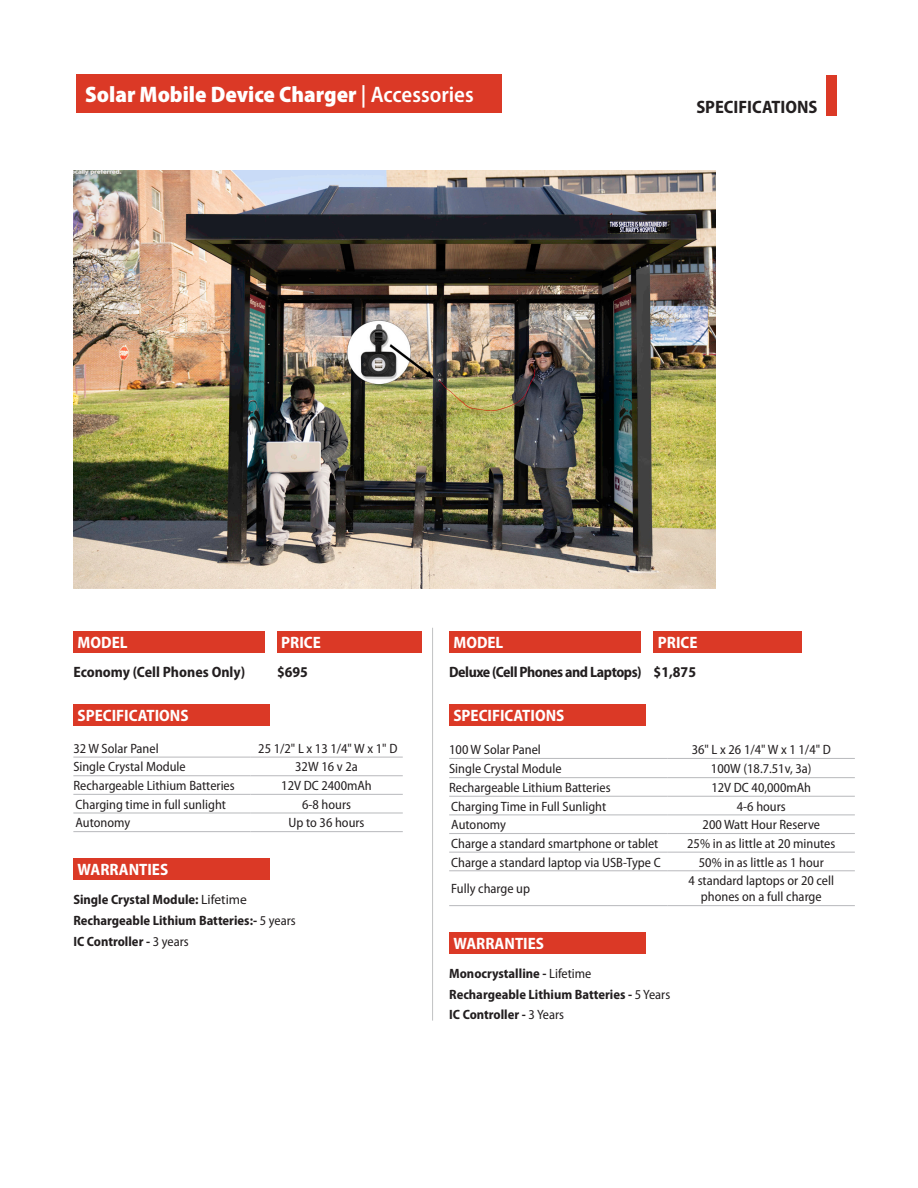
<style>
.page{position:relative;width:918px;height:1188px;background:#fff}
.page>*{position:absolute;margin:0;border:0;box-sizing:border-box;transform-origin:0 0}
.Green_Bar_TITLE_nested{font:900 semi-condensed 22.5px "Myriad Pro";color:#fff}
.t1{font:700 semi-condensed 18px "Myriad Pro";color:#231f20}
.Green_Box_tab__46_214mm{font:700 semi-condensed 16.5px "Myriad Pro";color:#fff}
.Green_Box_sorter_tab{font:700 semi-condensed 16.5px "Myriad Pro";color:#fff}
.Item_List_Warranty_Nested{font:700 semi-condensed 15px "Myriad Pro";letter-spacing:-.02em;color:#231f20}
.Item_List_Warranty_Nested-2{font:700 semi-condensed 15px "Myriad Pro";color:#231f20}
.t2{font:semi-condensed 13.5px/16.2px "Myriad Pro";color:#231f20;text-align:center}
.Item_List_Warranty_Nested-3{font:700 semi-condensed 13.5px "Myriad Pro";color:#231f20}
.s1{font-weight:600}
.s2{font-weight:400;font-stretch:normal}
.s3{font-weight:400}
</style>
<div class="page">
<img style="left:73px;top:171px;width:642px;height:418px">
<hr style="left:432px;top:628px;width:1px;height:393px;background:#c1c2c4">
<div style="left:449px;top:932px;width:197px;height:21px;background:#db3926"></div>
<div style="left:654px;top:631px;width:148px;height:22px;background:#db3926"></div>
<div style="left:449px;top:631px;width:192px;height:22px;background:#db3926"></div>
<hr style="left:449px;top:758px;width:219px;height:1px;background:#bcbdc0">
<hr style="left:668px;top:758px;width:187px;height:1px;background:#bcbdc0">
<hr style="left:449px;top:777px;width:219px;height:1px;background:#bcbdc0">
<hr style="left:668px;top:777px;width:187px;height:1px;background:#bcbdc0">
<hr style="left:449px;top:796px;width:219px;height:1px;background:#bcbdc0">
<hr style="left:449px;top:814px;width:219px;height:1px;background:#bcbdc0">
<hr style="left:449px;top:833px;width:219px;height:1px;background:#bcbdc0">
<hr style="left:449px;top:852px;width:219px;height:1px;background:#bcbdc0">
<hr style="left:449px;top:870px;width:219px;height:1px;background:#bcbdc0">
<hr style="left:449px;top:905px;width:219px;height:1px;background:#bcbdc0">
<hr style="left:668px;top:796px;width:187px;height:1px;background:#bcbdc0">
<hr style="left:668px;top:814px;width:187px;height:1px;background:#bcbdc0">
<hr style="left:668px;top:833px;width:187px;height:1px;background:#bcbdc0">
<hr style="left:668px;top:852px;width:187px;height:1px;background:#bcbdc0">
<hr style="left:668px;top:870px;width:187px;height:1px;background:#bcbdc0">
<hr style="left:668px;top:905px;width:187px;height:1px;background:#bcbdc0">
<div style="left:449px;top:705px;width:197px;height:21px;background:#db3926"></div>
<div style="left:73px;top:858px;width:197px;height:22px;background:#db3926"></div>
<div style="left:277px;top:631px;width:144px;height:22px;background:#db3926"></div>
<div style="left:73px;top:631px;width:192px;height:22px;background:#db3926"></div>
<hr style="left:73px;top:757px;width:177px;height:1px;background:#bcbdc0">
<hr style="left:250px;top:757px;width:153px;height:1px;background:#bcbdc0">
<hr style="left:73px;top:775px;width:177px;height:1px;background:#bcbdc0">
<hr style="left:250px;top:775px;width:153px;height:1px;background:#bcbdc0">
<hr style="left:73px;top:794px;width:177px;height:1px;background:#bcbdc0">
<hr style="left:73px;top:812px;width:177px;height:2px;background:#bcbdc0">
<hr style="left:73px;top:831px;width:177px;height:1px;background:#bcbdc0">
<hr style="left:250px;top:794px;width:153px;height:1px;background:#bcbdc0">
<hr style="left:250px;top:812px;width:153px;height:2px;background:#bcbdc0">
<hr style="left:250px;top:831px;width:153px;height:1px;background:#bcbdc0">
<div style="left:73px;top:705px;width:197px;height:21px;background:#db3926"></div>
<div style="left:826px;top:75px;width:11px;height:40px;background:#db3926"></div>
<div style="left:77px;top:75px;width:425px;height:38px;background:#db3926"></div>
<p class="Green_Bar_TITLE_nested" style="left:85px;top:80px;width:390px">Solar Mobile Device Charger <span class="s1">| Accessories</span></p>
<p class="t1" style="left:696px;top:95px;width:123px">SPECIFICATIONS</p>
<p class="Green_Box_tab__46_214mm" style="left:78px;top:632px;width:51px">MODEL</p>
<p class="Item_List_Warranty_Nested-2" style="left:73px;top:663px;width:173px">Economy (Cell Phones Only)</p>
<p class="Green_Box_tab__46_214mm" style="left:78px;top:705px;width:113px">SPECIFICATIONS</p>
<p class="Green_Box_sorter_tab" style="left:281px;top:632px;width:41px">PRICE</p>
<p class="Item_List_Warranty_Nested" style="left:277px;top:663px;width:32px">$695</p>
<p class="Green_Box_tab__46_214mm" style="left:453px;top:632px;width:51px">MODEL</p>
<p class="Item_List_Warranty_Nested" style="left:449px;top:663px;width:194px">Deluxe (Cell Phones and Laptops)</p>
<p class="Green_Box_tab__46_214mm" style="left:453px;top:705px;width:113px">SPECIFICATIONS</p>
<p class="Green_Box_sorter_tab" style="left:658px;top:632px;width:41px">PRICE</p>
<p class="Item_List_Warranty_Nested" style="left:654px;top:663px;width:44px">$1,875</p>
<p class="t2" style="left:73px;top:740px;width:87px">32 W Solar Panel</p>
<p class="t2" style="left:258px;top:740px;width:141px">25 1/2" L x 13 1/4" W x 1" D</p>
<p class="t2" style="left:73px;top:759px;width:114px">Single Crystal Module</p>
<p class="t2" style="left:295px;top:759px;width:64px">32W 16 v 2a</p>
<p class="t2" style="left:73px;top:777px;width:163px">Rechargeable Lithium Batteries</p>
<p class="t2" style="left:281px;top:777px;width:92px">12V DC 2400mAh</p>
<p class="t2" style="left:75px;top:796px;width:152px">Charging time in full sunlight</p>
<p class="t2" style="left:302px;top:796px;width:50px">6-8 hours</p>
<p class="t2" style="left:75px;top:815px;width:56px">Autonomy</p>
<p class="t2" style="left:289px;top:815px;width:77px">Up to 36 hours</p>
<p class="Green_Box_tab__46_214mm" style="left:78px;top:859px;width:92px">WARRANTIES</p>
<p class="Item_List_Warranty_Nested-3" style="left:73px;top:891px;width:175px">Single Crystal Module: <span class="s2">Lifetime</span></p>
<p class="Item_List_Warranty_Nested-3" style="left:73px;top:912px;width:224px">Rechargeable Lithium Batteries:- <span class="s3">5 years</span></p>
<p class="Item_List_Warranty_Nested-3" style="left:73px;top:933px;width:117px">IC Controller - <span class="s3">3 years</span></p>
<p class="t2" style="left:449px;top:741px;width:93px">100 W Solar Panel</p>
<p class="t2" style="left:692px;top:741px;width:141px">36" L x 26 1/4" W x 1 1/4" D</p>
<p class="t2" style="left:449px;top:760px;width:114px">Single Crystal Module</p>
<p class="t2" style="left:711px;top:760px;width:102px">100W (18.7.51v, 3a)</p>
<p class="t2" style="left:449px;top:779px;width:163px">Rechargeable Lithium Batteries</p>
<p class="t2" style="left:711px;top:779px;width:101px">12V DC 40,000mAh</p>
<p class="t2" style="left:451px;top:798px;width:156px">Charging Time in Full Sunlight</p>
<p class="t2" style="left:737px;top:798px;width:50px">4-6 hours</p>
<p class="t2" style="left:451px;top:816px;width:56px">Autonomy</p>
<p class="t2" style="left:703px;top:816px;width:119px">200 Watt Hour Reserve</p>
<p class="t2" style="left:451px;top:835px;width:209px">Charge a standard smartphone or tablet</p>
<p class="t2" style="left:687px;top:835px;width:150px">25% in as little at 20 minutes</p>
<p class="t2" style="left:451px;top:854px;width:211px">Charge a standard laptop via USB-Type C</p>
<p class="t2" style="left:699px;top:854px;width:126px">50% in as little as 1 hour</p>
<p class="t2" style="left:451px;top:880px;width:80px">Fully charge up</p>
<p class="t2" style="left:689px;top:872px;width:147px">4 standard laptops or 20 cell phones on a full charge</p>
<p class="Green_Box_tab__46_214mm" style="left:453px;top:932px;width:92px">WARRANTIES</p>
<p class="Item_List_Warranty_Nested-3" style="left:449px;top:965px;width:144px">Monocrystalline - <span class="s3">Lifetime</span></p>
<p class="Item_List_Warranty_Nested-3" style="left:449px;top:985px;width:223px">Rechargeable Lithium Batteries - <span class="s3">5 Years</span></p>
<p class="Item_List_Warranty_Nested-3" style="left:449px;top:1006px;width:116px">IC Controller - <span class="s3">3 Years</span></p>
</div>
